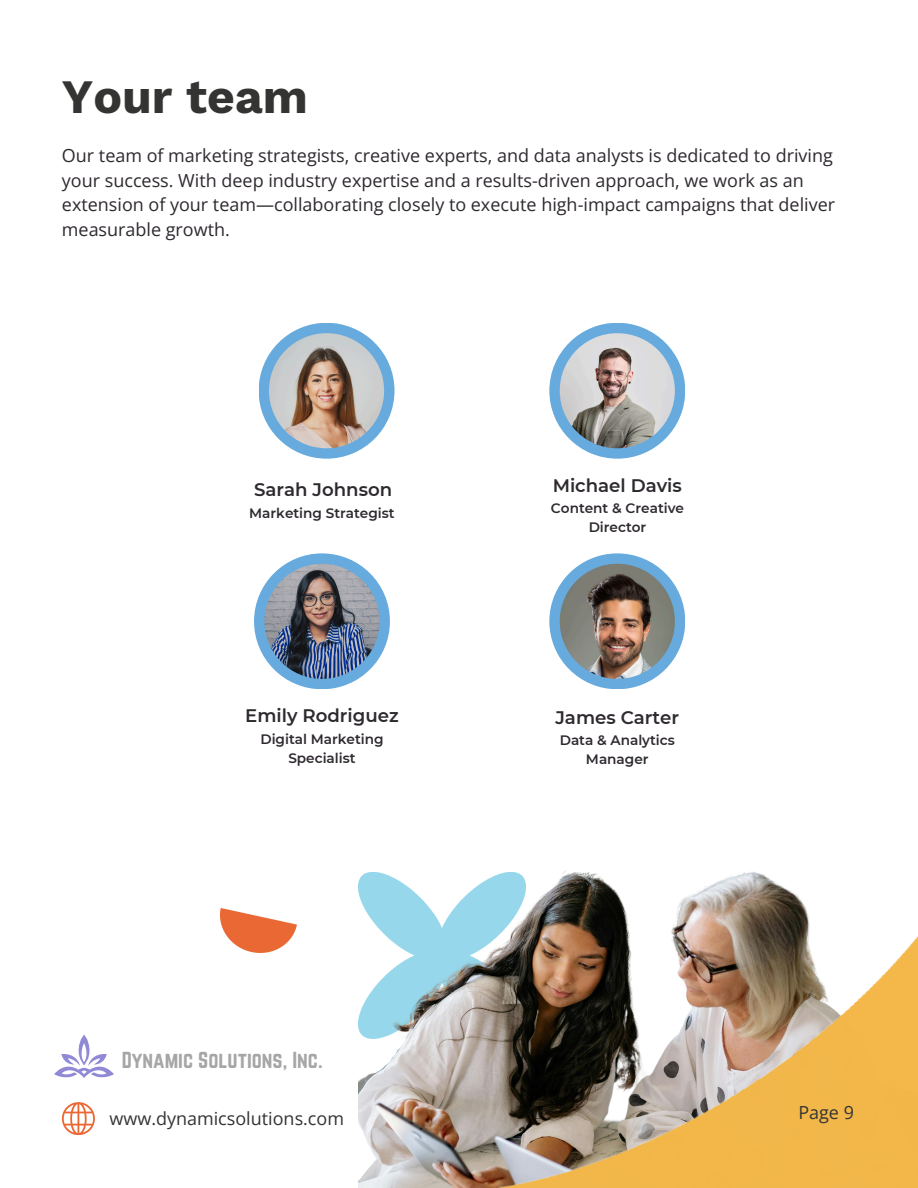
<style>
.page{position:relative;width:918px;height:1188px;background:#fff}
.page>*{position:absolute;margin:0;border:0;box-sizing:border-box;transform-origin:0 0}
.t1{font:700 48px "Work Sans";color:#343433}
.t2{font:20.25px "Norwester";color:#a6a6a6}
.t3{font:600 18.15px "Montserrat";color:#2e292f}
.t4{font:18px/24.8px "Open Sans";color:#2e292f}
.t5{font:18px "Open Sans";color:#343433}
.t6{font:600 13.65px/19.2px "Montserrat";color:#2e292f;text-align:center}
</style>
<div class="page">
<svg style="left:62px;top:1102px;width:33px;height:33px"></svg>
<img style="left:359px;top:872px;width:127px;height:316px">
<img style="left:486px;top:871px;width:432px;height:317px">
<img style="left:220px;top:909px;width:77px;height:43px">
<div style="left:259px;top:323px;width:136px;height:136px;background:#67abde;border-radius:50%"></div>
<img style="left:269px;top:333px;width:115px;height:115px;border-radius:50%">
<div style="left:549px;top:323px;width:136px;height:136px;background:#67abde;border-radius:50%"></div>
<img style="left:560px;top:333px;width:115px;height:115px;border-radius:50%">
<div style="left:254px;top:553px;width:136px;height:136px;background:#67abde;border-radius:50%"></div>
<img style="left:264px;top:564px;width:116px;height:115px;border-radius:50%">
<div style="left:549px;top:553px;width:136px;height:136px;background:#67abde;border-radius:50%"></div>
<img style="left:560px;top:564px;width:115px;height:115px;border-radius:50%">
<svg style="left:54px;top:1035px;width:60px;height:43px"></svg>
<h3 class="t1" style="left:62px;top:68px;width:248px">Your team</h3>
<p class="t4" style="left:62px;top:142px;width:775px">Our team of marketing strategists, creative experts, and data analysts is dedicated to driving your success. With deep industry expertise and a results-driven approach, we work as an extension of your team—collaborating closely to execute high-impact campaigns that deliver measurable growth.</p>
<p class="t3" style="left:254px;top:479px;width:140px">Sarah Johnson</p>
<p class="t6" style="left:249px;top:503px;width:147px">Marketing Strategist</p>
<h3 class="t3" style="left:553px;top:474px;width:131px">Michael Davis</h3>
<p class="t6" style="left:551px;top:499px;width:135px">Content &amp; Creative<br>Director</p>
<h3 class="t3" style="left:245px;top:705px;width:155px">Emily Rodriguez</h3>
<p class="t6" style="left:260px;top:729px;width:125px">Digital Marketing<br>Specialist</p>
<p class="t3" style="left:555px;top:706px;width:125px">James Carter</p>
<p class="t6" style="left:560px;top:731px;width:117px">Data &amp; Analytics<br>Manager</p>
<h4 class="t2" style="left:122px;top:1048px;width:203px">Dynamic Solutions, Inc.</h4>
<h3 class="t5" style="left:110px;top:1106px;width:236px">www.dynamicsolutions.com</h3>
<p class="t5" style="left:798px;top:1100px;width:57px">Page 9</p>
</div>
